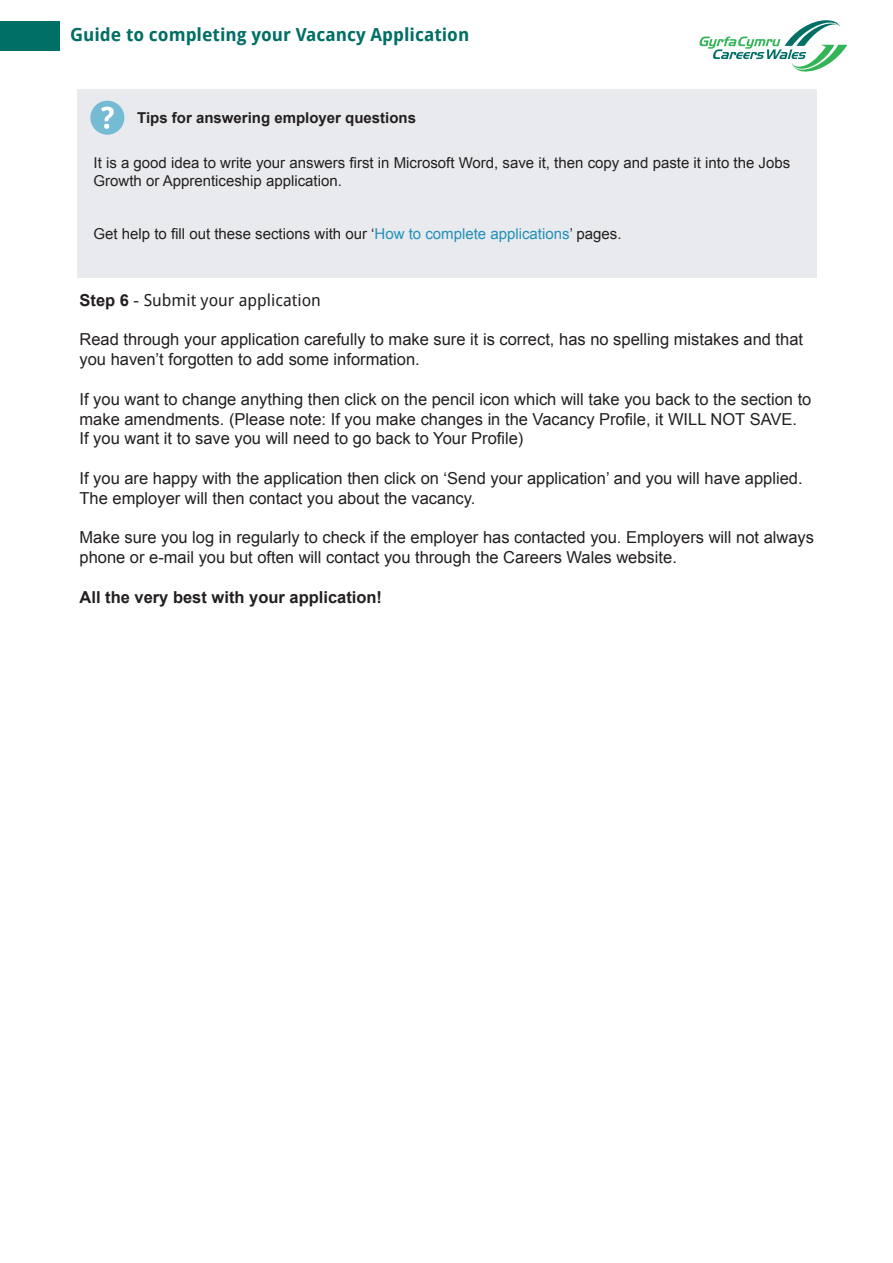
<style>
.page{position:relative;width:893px;height:1263px;background:#fff}
.page>*{position:absolute;margin:0;border:0;box-sizing:border-box;transform-origin:0 0}
.t1{font:700 18px "Droid Sans";color:#006f65}
.t2{font:16.5px/19.8px "Arial";color:#231f20}
.t3{font:700 16.5px "Arial";color:#231f20}
.t4{font:16.5px "Droid Sans";color:#231f20}
.t5{font:15px/18px "Arial";color:#231f20}
.t6{font:700 15px "Arial";color:#231f20}
.s1{color:#2290b7}
.s2{font-family:"Arial";font-weight:700}
.s3{font-family:"Arial"}
</style>
<div class="page">
<div style="left:77px;top:89px;width:739px;height:189px;background:#e8eaee"></div>
<div style="left:90px;top:101px;width:34px;height:34px;background:#75bbd3;border-radius:50%"></div>
<svg style="left:101px;top:107px;width:13px;height:22px"></svg>
<svg style="left:699px;top:20px;width:148px;height:52px"></svg>
<div style="left:0;top:21px;width:60px;height:30px;background:#006f65"></div>
<p class="t1" style="left:70px;top:23px;width:401px">Guide to completing your Vacancy Application</p>
<p class="t6" style="left:137px;top:108px;width:280px">Tips for answering employer questions</p>
<p class="t5" style="left:94px;top:154px;width:698px">It is a good idea to write your answers first in Microsoft Word, save it, then copy and paste it into the Jobs<br>Growth or Apprenticeship application.</p>
<p class="t5" style="left:94px;top:225px;width:530px">Get help to fill out these sections with our ‘<span class="s1">How to complete applications</span>’ pages.</p>
<p class="t4" style="left:80px;top:290px;width:243px"><span class="s2">Step 6</span> <span class="s3">-</span> Submit your application</p>
<p class="t2" style="left:80px;top:330px;width:725px">Read through your application carefully to make sure it is correct, has no spelling mistakes and that you haven’t forgotten to add some information.</p>
<p class="t2" style="left:80px;top:389px;width:733px">If you want to change anything then click on the pencil icon which will take you back to the section to make amendments. (Please note: If you make changes in the Vacancy Profile, it WILL NOT SAVE.<br>If you want it to save you will need to go back to Your Profile)</p>
<p class="t2" style="left:80px;top:468px;width:725px">If you are happy with the application then click on ‘Send your application’ and you will have applied.<br>The employer will then contact you about the vacancy.</p>
<p class="t2" style="left:80px;top:528px;width:736px">Make sure you log in regularly to check if the employer has contacted you. Employers will not always phone or e-mail you but often will contact you through the Careers Wales website.</p>
<p class="t3" style="left:80px;top:586px;width:304px">All the very best with your application!</p>
</div>
